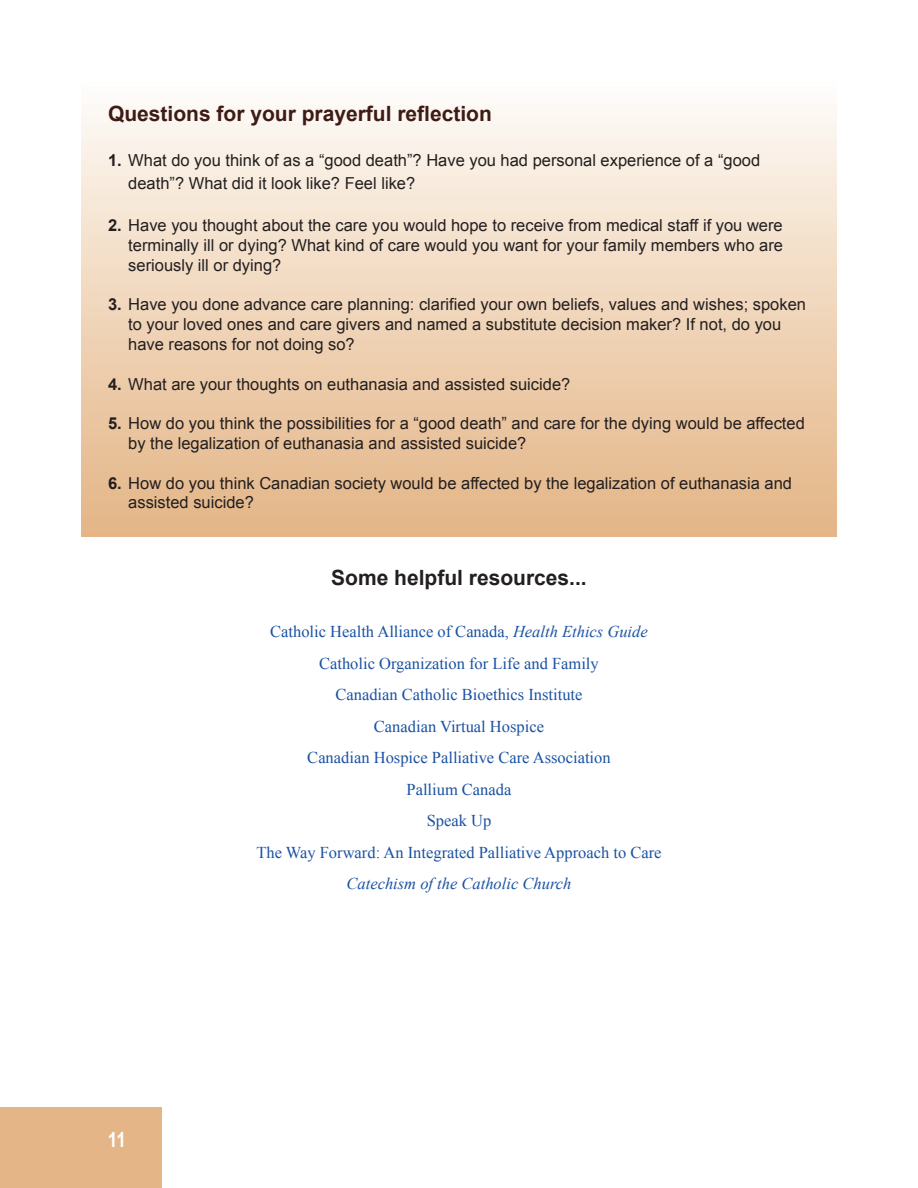
<style>
.page{position:relative;width:918px;height:1188px;background:#fff}
.page>*{position:absolute;margin:0;border:0;box-sizing:border-box;transform-origin:0 0}
.t1{font:700 21px "Arial";color:#3f1b15}
.t2{font:700 21px "Arial";color:#231f20}
.t3{font:700 21px "Arial Narrow";color:#fff}
.t4{font:16.5px/19.8px "Arial";color:#231f20}
.t5{font:16.5px/31.5px "Times New Roman";color:#1b52a3;text-align:center}
.t6{font:italic 16.5px "Times New Roman";color:#1b52a3}
.s1{font-weight:700}
.s2{font-style:italic}
</style>
<div class="page">
<div style="left:81px;top:81px;width:756px;height:456px;background:linear-gradient(to bottom,#fefcf8,#e3b483)"></div>
<div style="left:0;top:1107px;width:162px;height:81px;background:#e4b586"></div>
<p class="t1" style="left:108px;top:102px;width:385px">questions for your prayerful reflection</p>
<p class="t4" style="left:128px;top:150px;width:633px;line-height:22.5px;text-indent:-20px"><span class="s1">1.</span> What do you think of as a “good death”? have you had personal experience of a “good death”? What did it look like? feel like?</p>
<p class="t4" style="left:128px;top:216px;width:656px;text-align:justify;text-indent:-20px"><span class="s1">2.</span> have you thought about the care you would hope to receive from medical staff if you were terminally ill or dying? What kind of care would you want for your family members who are seriously ill or dying?</p>
<p class="t4" style="left:128px;top:295px;width:679px;text-indent:-20px"><span class="s1">3.</span> have you done advance care planning: clarified your own beliefs, values and wishes; spoken to your loved ones and care givers and named a substitute decision maker? If not, do you have reasons for not doing so?</p>
<p class="t4" style="left:108px;top:374px;width:464px"><span class="s1">4.</span> What are your thoughts on euthanasia and assisted suicide?</p>
<p class="t4" style="left:128px;top:414px;width:678px;text-indent:-20px"><span class="s1">5.</span> how do you think the possibilities for a “good death” and care for the dying would be affected by the legalization of euthanasia and assisted suicide?</p>
<p class="t4" style="left:128px;top:473px;width:665px;text-indent:-20px"><span class="s1">6.</span> how do you think Canadian society would be affected by the legalization of euthanasia and assisted suicide?</p>
<p class="t3" style="left:108px;top:1127px;width:20px">11</p>
<p class="t2" style="left:331px;top:566px;width:257px">some helpful resources...</p>
<p class="t5" style="left:256px;top:616px;width:407px">Catholic Health Alliance of Canada, <span class="s2">Health Ethics Guide </span>Catholic Organization for Life and Family<br>Canadian Catholic Bioethics Institute<br>Canadian Virtual Hospice<br>Canadian Hospice Palliative Care Association<br>Pallium Canada<br>Speak Up<br>The Way Forward: An Integrated Palliative Approach to Care</p>
<p class="t6" style="left:347px;top:875px;width:226px">Catechism of the Catholic Church</p>
</div>
